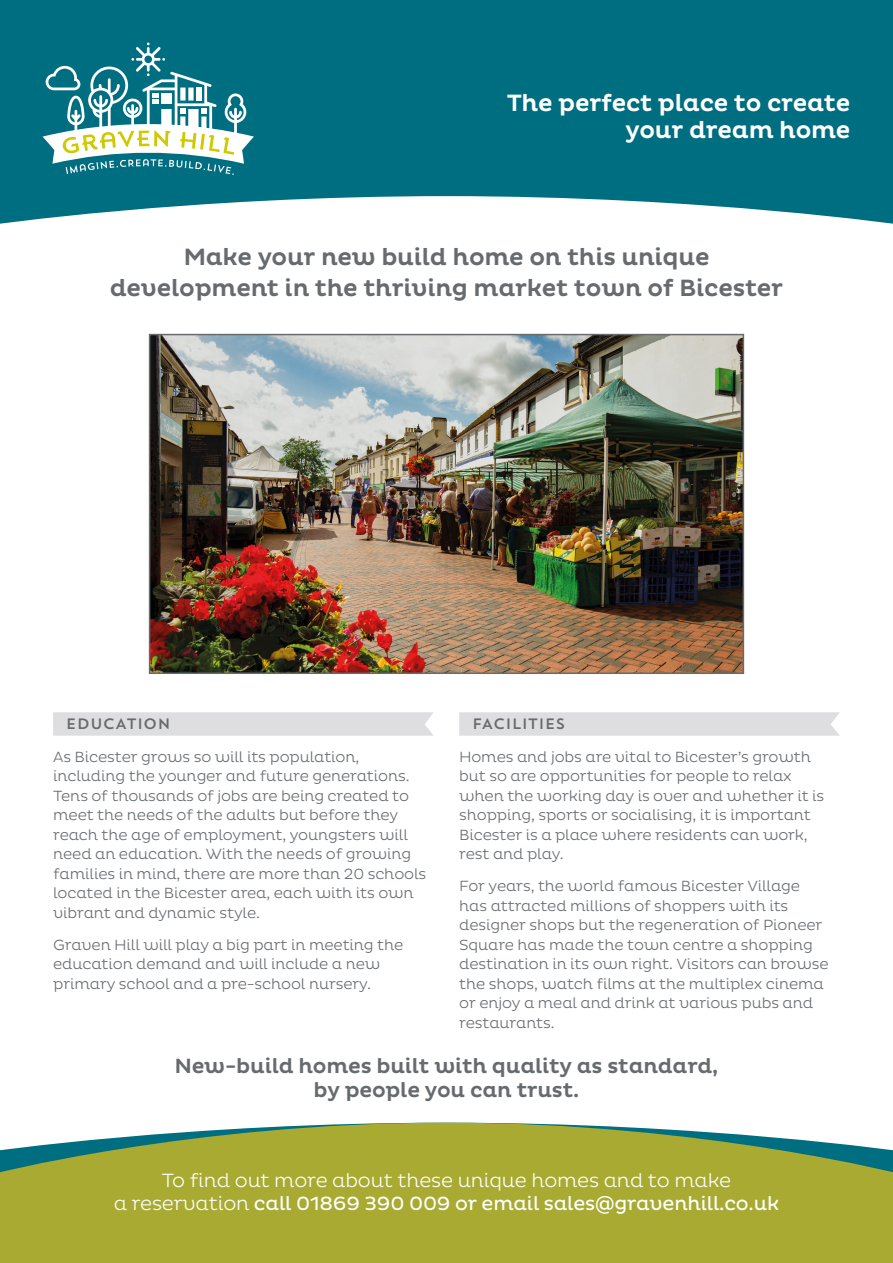
<style>
.page{position:relative;width:893px;height:1263px;background:#fff}
.page>*{position:absolute;margin:0;border:0;box-sizing:border-box;transform-origin:0 0}
.t1{font:500 24px/31.5px "Pluto";letter-spacing:-.01em;color:#676b6e;text-align:center}
.t2{font:500 24px/27px "Pluto";letter-spacing:-.01em;color:#fff;text-align:right}
.t3{font:500 21px/24px "Pluto";letter-spacing:-.01em;color:#676b6e;text-align:center}
.t4{font:300 19.5px/22.5px "Pluto";letter-spacing:-.01em;color:#fff;text-align:center}
.t5{font:300 15px/19.5px "Pluto";letter-spacing:-.01em;color:#676b6e}
.t6{font:15px "Trend Sans One";color:#676b6e}
.s1{font-weight:400}
</style>
<div class="page">
<svg style="left:0;top:0;width:893px;height:224px;background:#187c8d"></svg>
<svg style="left:0;top:1123px;width:893px;height:140px;background:#a4ac42"></svg>
<svg style="left:43px;top:43px;width:211px;height:132px"></svg>
<svg style="left:53px;top:712px;width:381px;height:24px;background:#dfdee0"></svg>
<svg style="left:459px;top:712px;width:381px;height:24px;background:#dfdee0"></svg>
<img style="left:152px;top:337px;width:589px;height:334px">
<div style="left:149px;top:334px;width:595px;height:340px;border:2px solid #676b6e"></div>
<h1 class="t2" style="left:507px;top:90px;width:345px">The perfect place to create your dream home</h1>
<h1 class="t1" style="left:110px;top:241px;width:675px">Make your new build home on this unique development in the thriving market town of Bicester</h1>
<p class="t6" style="left:66px;top:715px;width:106px">EDUCATION</p>
<p class="t5" style="left:53px;top:747px;width:375px">As Bicester grows so will its population, including the younger and future generations.<br>Tens of thousands of jobs are being created to meet the needs of the adults but before they reach the age of employment, youngsters will need an education. With the needs of growing families in mind, there are more than 20 schools located in the Bicester area, each with its own vibrant and dynamic style.</p>
<p class="t5" style="left:53px;top:935px;width:352px">Graven Hill will play a big part in meeting the education demand and will include a new primary school and a pre-school nursery.</p>
<p class="t6" style="left:472px;top:715px;width:95px">FACILITIEs</p>
<p class="t5" style="left:459px;top:747px;width:367px">Homes and jobs are vital to Bicester’s growth but so are opportunities for people to relax when the working day is over and whether it is shopping, sports or socialising, it is important Bicester is a place where residents can work, rest and play.</p>
<p class="t5" style="left:459px;top:877px;width:371px">For years, the world famous Bicester Village has attracted millions of shoppers with its designer shops but the regeneration of Pioneer Square has made the town centre a shopping destination in its own right. Visitors can browse the shops, watch films at the multiplex cinema or enjoy a meal and drink at various pubs and restaurants.</p>
<h2 class="t3" style="left:175px;top:1054px;width:545px">New-build homes built with quality as standard, by people you can trust.</h2>
<h3 class="t4" style="left:114px;top:1169px;width:667px">To find out more about these unique homes and to make<br>a reservation <span class="s1">call 01869 390 009 or email sales@gravenhill.co.uk</span></h3>
</div>
